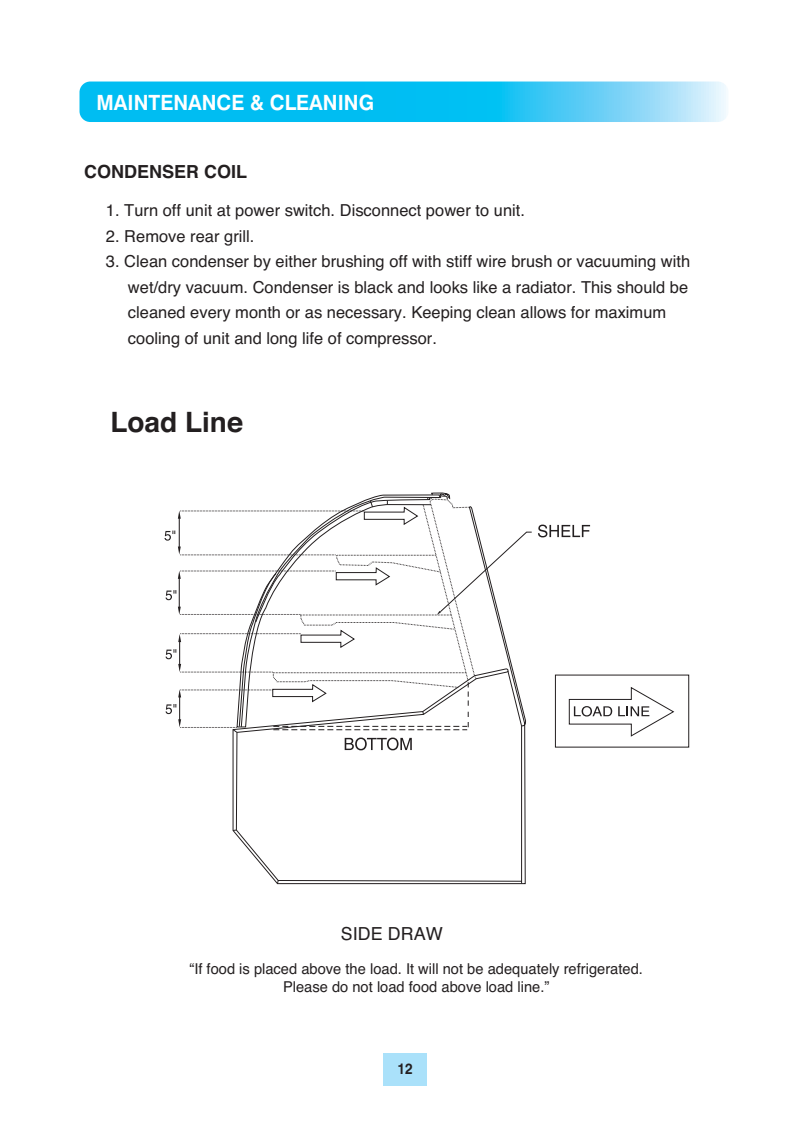
<style>
.page{position:relative;width:810px;height:1134px;background:#fff}
.page>*{position:absolute;margin:0;border:0;box-sizing:border-box;transform-origin:0 0}
.t1{font:700 28.05px "Helvetica";color:#231f20}
.t2{font:700 21px "Swiss 721 BT";color:#fff;scale:.95 1}
.t3{font:700 18px "Helvetica";color:#231f20}
.t4{font:18px "Helvetica";color:#231f20}
.t5{font:16.5px/25.5px "Helvetica";color:#231f20}
.t6{font:15px/18px "Helvetica";color:#231f20;text-align:center}
.t7{font:700 15px "Swiss 721 BT";color:#231f20;scale:.9 1}
</style>
<div class="page">
<div style="left:383px;top:1053px;width:44px;height:33px;background:#aae1fa"></div>
<svg style="left:80px;top:82px;width:648px;height:40px;background:#2ac6f4"></svg>
<svg style="left:235px;top:750px;width:288px;height:132px"></svg>
<hr style="left:521px;top:726px;width:1px;height:157px;background:#231f20">
<svg style="left:276px;top:879px;width:3px;height:6px"></svg>
<svg style="left:180px;top:510px;width:52px;height:218px"></svg>
<svg style="left:164px;top:511px;width:17px;height:44px"></svg>
<svg style="left:166px;top:571px;width:15px;height:44px"></svg>
<svg style="left:166px;top:634px;width:15px;height:38px"></svg>
<svg style="left:166px;top:689px;width:15px;height:38px"></svg>
<svg style="left:232px;top:492px;width:443px;height:258px"></svg>
<p class="t2" style="left:96px;top:90px;width:294px">MAINTENANCE &amp; CLEANING</p>
<p class="t3" style="left:84px;top:165px;width:165px">CONDENSER COIL</p>
<p class="t5" style="left:106px;top:199px;width:421px">1. Turn off unit at power switch. Disconnect power to unit.</p>
<p class="t5" style="left:106px;top:225px;width:150px">2. Remove rear grill.</p>
<p class="t5" style="left:128px;top:250px;width:564px;text-indent:-22px">3. Clean condenser by either brushing off with stiff wire brush or vacuuming with wet/dry vacuum. Condenser is black and looks like a radiator. This should be cleaned every month or as necessary. Keeping clean allows for maximum cooling of unit and long life of compressor.</p>
<h1 class="t1" style="left:110px;top:412px;width:134px">Load Line</h1>
<p class="t4" style="left:341px;top:927px;width:104px">SIDE DRAW</p>
<p class="t6" style="left:189px;top:961px;width:455px">“If food is placed above the load. It will not be adequately refrigerated.<br>Please do not load food above load line.”</p>
<p class="t7" style="left:397px;top:1060px;width:19px">12</p>
</div>
